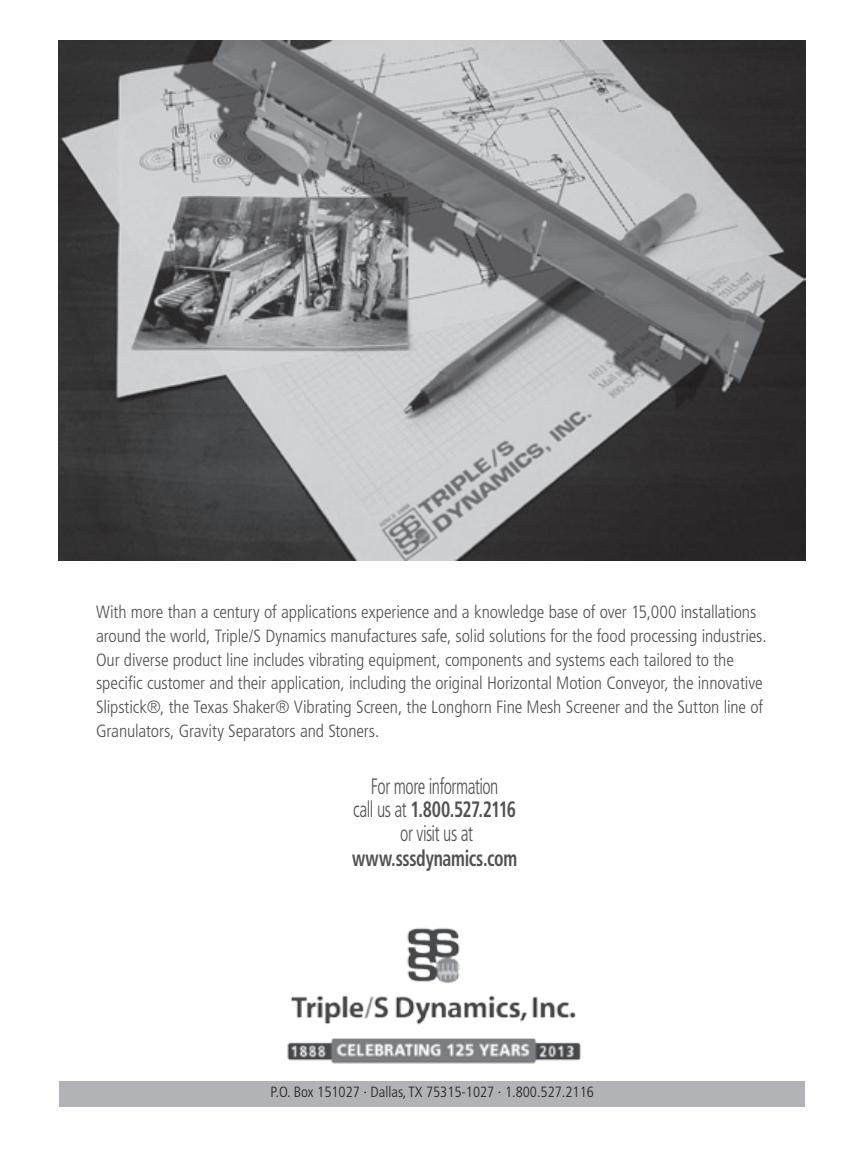
<style>
.page{position:relative;width:864px;height:1161px;background:#fff}
.page>*{position:absolute;margin:0;border:0;box-sizing:border-box;transform-origin:0 0}
.t1{font:300 condensed 22.2px/24.2px "Frutiger LT Std";letter-spacing:-.03em;color:#525254;text-align:center;scale:.8 1}
.t2{font:300 condensed 17.85px/23.7px "Frutiger LT Std";letter-spacing:-.005em;color:#525254}
.t3{font:300 condensed 14.85px "Frutiger LT Std";color:#231f20}
.s1{font-weight:700}
</style>
<div class="page">
<div style="left:59px;top:1081px;width:746px;height:26px;background:#b2b3b7"></div>
<img style="left:287px;top:928px;width:294px;height:136px">
<img style="left:59px;top:40px;width:746px;height:520px">
<p class="t2" style="left:96px;top:600px;width:672px">With more than a century of applications experience and a knowledge base of over 15,000 installations around the world, Triple/S Dynamics manufactures safe, solid solutions for the food processing industries.<br>Our diverse product line includes vibrating equipment, components and systems each tailored to the specific customer and their application, including the original Horizontal Motion Conveyor, the innovative Slipstick®, the Texas Shaker® Vibrating Screen, the Longhorn Fine Mesh Screener and the Sutton line of Granulators, Gravity Separators and Stoners.</p>
<p class="t1" style="left:352px;top:774px;width:208px">For more information<br>call us at <span class="s1">1.800.527.2116 </span>or visit us at <span class="s1">www.sssdynamics.com</span></p>
<p class="t3" style="left:271px;top:1083px;width:325px">P.O. Box 151027 · Dallas, TX 75315-1027 · 1.800.527.2116</p>
</div>
